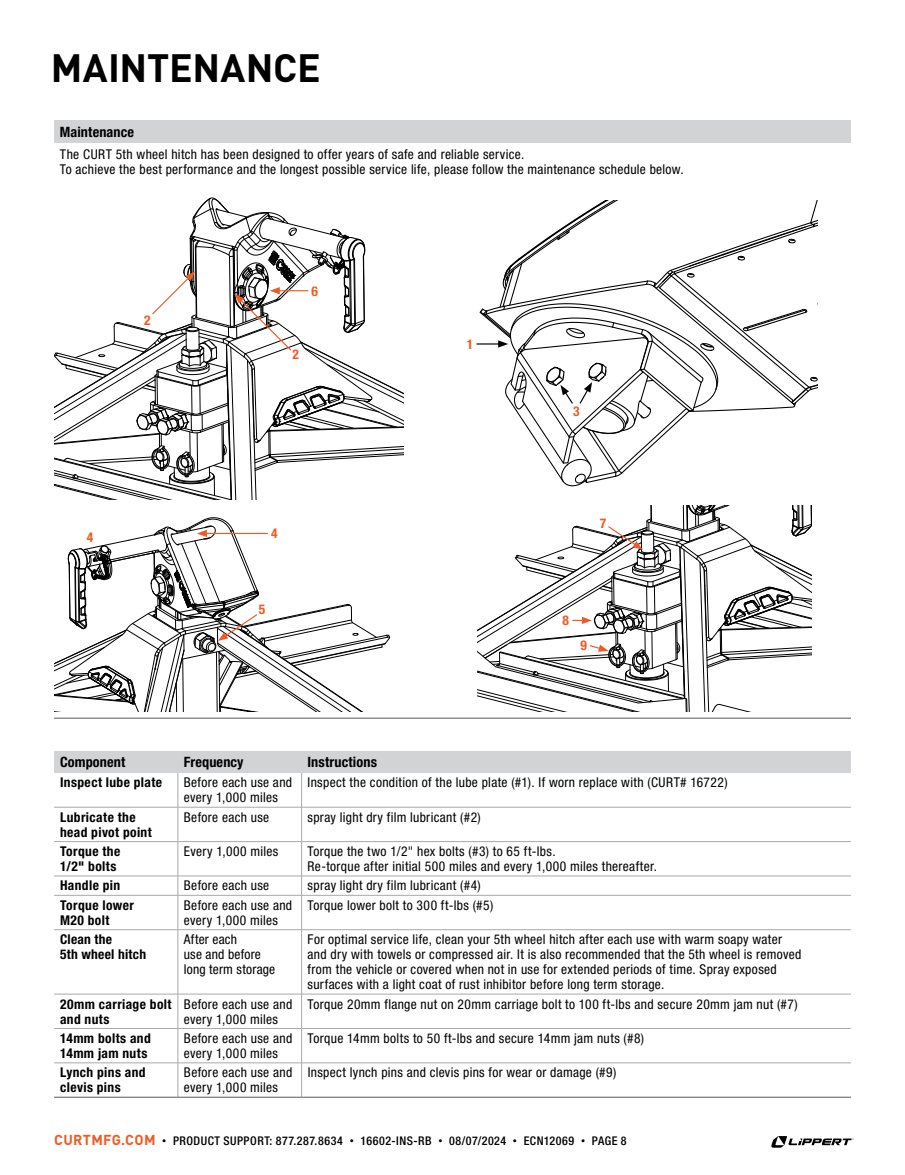
<style>
.page{position:relative;width:905px;height:1175px;background:#fff}
.page>*{position:absolute;margin:0;border:0;box-sizing:border-box;transform-origin:0 0}
.t1{font:700 39px "DINOT";letter-spacing:-.005em;color:#000}
.t2{font:700 condensed 14.25px "Helvetica Neue LT Std";letter-spacing:.01em;color:#000}
.t3{font:condensed 13.5px/15px "Helvetica Neue LT Std";letter-spacing:.025em;color:#000}
.t4{font:700 condensed 13.5px/15px "Helvetica Neue LT Std";letter-spacing:.03em;color:#000}
.t5{font:700 condensed 13.5px "Helvetica Neue LT Std";color:#f15a22}
.t6{font:500 condensed 12px "Helvetica Neue LT Std";letter-spacing:.04em;color:#000}
.s1{font-family:"DINOT";font-weight:700;font-stretch:normal;font-size:14.25px;color:#f15a22}
.s2{font-family:"DINOT";font-weight:400;font-stretch:normal;font-size:9px}
</style>
<div class="page">
<svg style="left:771px;top:1136px;width:82px;height:11px"></svg>
<div style="left:54px;top:121px;width:796px;height:22px;background:#d1d3d4"></div>
<hr style="left:54px;top:718px;width:796px;height:1px;background:#58595b">
<svg style="left:54px;top:517px;width:336px;height:194px"></svg>
<svg style="left:477px;top:505px;width:334px;height:206px"></svg>
<svg style="left:54px;top:197px;width:350px;height:303px"></svg>
<svg style="left:476px;top:200px;width:342px;height:287px"></svg>
<div style="left:54px;top:751px;width:796px;height:22px;background:#d1d3d4"></div>
<hr style="left:177px;top:773px;width:1px;height:34px;background:#a7a9ac">
<hr style="left:301px;top:773px;width:1px;height:34px;background:#a7a9ac">
<hr style="left:177px;top:807px;width:1px;height:34px;background:#a7a9ac">
<hr style="left:301px;top:807px;width:1px;height:34px;background:#a7a9ac">
<hr style="left:177px;top:841px;width:1px;height:35px;background:#a7a9ac">
<hr style="left:301px;top:841px;width:1px;height:35px;background:#a7a9ac">
<svg style="left:177px;top:876px;width:1px;height:19px"></svg>
<svg style="left:301px;top:876px;width:1px;height:19px"></svg>
<hr style="left:177px;top:895px;width:1px;height:34px;background:#a7a9ac">
<hr style="left:301px;top:895px;width:1px;height:34px;background:#a7a9ac">
<hr style="left:177px;top:929px;width:1px;height:65px;background:#a7a9ac">
<hr style="left:301px;top:929px;width:1px;height:65px;background:#a7a9ac">
<hr style="left:177px;top:994px;width:1px;height:34px;background:#a7a9ac">
<hr style="left:301px;top:994px;width:1px;height:34px;background:#a7a9ac">
<hr style="left:177px;top:1028px;width:1px;height:34px;background:#a7a9ac">
<hr style="left:301px;top:1028px;width:1px;height:34px;background:#a7a9ac">
<hr style="left:177px;top:1062px;width:1px;height:34px;background:#a7a9ac">
<hr style="left:301px;top:1062px;width:1px;height:34px;background:#a7a9ac">
<hr style="left:54px;top:807px;width:124px;height:1px;background:#a7a9ac">
<hr style="left:178px;top:807px;width:123px;height:1px;background:#a7a9ac">
<hr style="left:302px;top:807px;width:548px;height:1px;background:#a7a9ac">
<hr style="left:54px;top:841px;width:124px;height:1px;background:#a7a9ac">
<hr style="left:178px;top:841px;width:123px;height:1px;background:#a7a9ac">
<hr style="left:302px;top:841px;width:548px;height:1px;background:#a7a9ac">
<hr style="left:54px;top:875px;width:124px;height:1px;background:#a7a9ac">
<hr style="left:178px;top:875px;width:123px;height:1px;background:#a7a9ac">
<hr style="left:302px;top:875px;width:548px;height:1px;background:#a7a9ac">
<hr style="left:54px;top:895px;width:124px;height:1px;background:#a7a9ac">
<hr style="left:178px;top:895px;width:123px;height:1px;background:#a7a9ac">
<hr style="left:302px;top:895px;width:548px;height:1px;background:#a7a9ac">
<hr style="left:54px;top:1028px;width:124px;height:1px;background:#a7a9ac">
<hr style="left:178px;top:1028px;width:123px;height:1px;background:#a7a9ac">
<hr style="left:302px;top:1028px;width:548px;height:1px;background:#a7a9ac">
<hr style="left:54px;top:1096px;width:124px;height:1px;background:#58595b">
<hr style="left:178px;top:1096px;width:123px;height:1px;background:#58595b">
<hr style="left:301px;top:1096px;width:549px;height:1px;background:#58595b">
<hr style="left:54px;top:1062px;width:124px;height:1px;background:#a7a9ac">
<hr style="left:178px;top:1062px;width:123px;height:1px;background:#a7a9ac">
<hr style="left:302px;top:1062px;width:548px;height:1px;background:#a7a9ac">
<hr style="left:54px;top:929px;width:124px;height:1px;background:#a7a9ac">
<hr style="left:178px;top:929px;width:123px;height:1px;background:#a7a9ac">
<hr style="left:302px;top:929px;width:548px;height:1px;background:#a7a9ac">
<hr style="left:54px;top:993px;width:124px;height:1px;background:#a7a9ac">
<hr style="left:178px;top:993px;width:123px;height:1px;background:#a7a9ac">
<hr style="left:302px;top:993px;width:548px;height:1px;background:#a7a9ac">
<h1 class="t1" style="left:51px;top:37px;width:271px">MAINTENANCE</h1>
<p class="t2" style="left:60px;top:123px;width:76px">Maintenance</p>
<p class="t3" style="left:60px;top:147px;width:625px">The CURT 5th wheel hitch has been designed to offer years of safe and reliable service.<br>To achieve the best performance and the longest possible service life, please follow the maintenance schedule below.</p>
<p class="t5" style="left:144px;top:312px;width:8px">2</p>
<p class="t5" style="left:87px;top:529px;width:8px">4</p>
<p class="t5" style="left:311px;top:282px;width:8px">6</p>
<p class="t5" style="left:292px;top:346px;width:8px">2</p>
<p class="t5" style="left:271px;top:525px;width:8px">4</p>
<p class="t5" style="left:259px;top:601px;width:8px">5</p>
<p class="t5" style="left:467px;top:336px;width:8px">1</p>
<p class="t5" style="left:573px;top:403px;width:8px">3</p>
<p class="t5" style="left:599px;top:515px;width:8px">7</p>
<p class="t5" style="left:562px;top:612px;width:8px">8</p>
<p class="t5" style="left:580px;top:636px;width:8px">9</p>
<p class="t2" style="left:60px;top:753px;width:67px">Component</p>
<p class="t2" style="left:184px;top:753px;width:61px">Frequency</p>
<p class="t2" style="left:307px;top:753px;width:71px">Instructions</p>
<p class="t4" style="left:60px;top:775px;width:104px">Inspect lube plate</p>
<p class="t3" style="left:184px;top:775px;width:110px">Before each use and every 1,000 miles</p>
<p class="t3" style="left:307px;top:775px;width:421px">Inspect the condition of the lube plate (#1). If worn replace with (CURT# 16722)</p>
<p class="t4" style="left:60px;top:809px;width:93px">Lubricate the head pivot point</p>
<p class="t3" style="left:184px;top:809px;width:87px">Before each use</p>
<p class="t3" style="left:307px;top:809px;width:175px">spray light dry film lubricant (#2)</p>
<p class="t4" style="left:60px;top:843px;width:62px">Torque the<br>1/2" bolts</p>
<p class="t3" style="left:184px;top:843px;width:96px">Every 1,000 miles</p>
<p class="t3" style="left:307px;top:843px;width:351px">Torque the two 1/2" hex bolts (#3) to 65 ft-lbs.<br>Re-torque after initial 500 miles and every 1,000 miles thereafter.</p>
<p class="t4" style="left:60px;top:878px;width:62px">Handle pin</p>
<p class="t3" style="left:184px;top:878px;width:87px">Before each use</p>
<p class="t3" style="left:307px;top:878px;width:175px">spray light dry film lubricant (#4)</p>
<p class="t4" style="left:60px;top:897px;width:75px">Torque lower<br>M20 bolt</p>
<p class="t3" style="left:184px;top:897px;width:110px">Before each use and every 1,000 miles</p>
<p class="t3" style="left:307px;top:897px;width:187px">Torque lower bolt to 300 ft-lbs (#5)</p>
<p class="t4" style="left:60px;top:931px;width:88px">Clean the<br>5th wheel hitch</p>
<p class="t3" style="left:184px;top:931px;width:93px">After each<br>use and before long term storage</p>
<p class="t3" style="left:307px;top:931px;width:495px">For optimal service life, clean your 5th wheel hitch after each use with warm soapy water and dry with towels or compressed air. It is also recommended that the 5th wheel is removed from the vehicle or covered when not in use for extended periods of time. Spray exposed surfaces with a light coat of rust inhibitor before long term storage.</p>
<p class="t4" style="left:60px;top:996px;width:113px">20mm carriage bolt and nuts</p>
<p class="t3" style="left:184px;top:996px;width:110px">Before each use and every 1,000 miles</p>
<p class="t3" style="left:307px;top:996px;width:491px">Torque 20mm flange nut on 20mm carriage bolt to 100 ft-lbs and secure 20mm jam nut (#7)</p>
<p class="t4" style="left:60px;top:1030px;width:92px">14mm bolts and<br>14mm jam nuts</p>
<p class="t3" style="left:184px;top:1030px;width:110px">Before each use and every 1,000 miles</p>
<p class="t3" style="left:307px;top:1030px;width:338px">Torque 14mm bolts to 50 ft-lbs and secure 14mm jam nuts (#8)</p>
<p class="t4" style="left:60px;top:1064px;width:87px">Lynch pins and clevis pins</p>
<p class="t3" style="left:184px;top:1065px;width:110px">Before each use and every 1,000 miles</p>
<p class="t3" style="left:308px;top:1065px;width:310px">Inspect lynch pins and clevis pins for wear or damage (#9)</p>
<p class="t6" style="left:54px;top:1133px;width:574px"><span class="s1">CURTMFG.COM</span> <span class="s2">•</span> PRODUCT SUPPORT: 877.287.8634 <span class="s2">•</span> 16602-INS-RB <span class="s2">•</span> 08/07/2024 <span class="s2">•</span> ECN12069 <span class="s2">•</span> PAGE 8</p>
</div>
